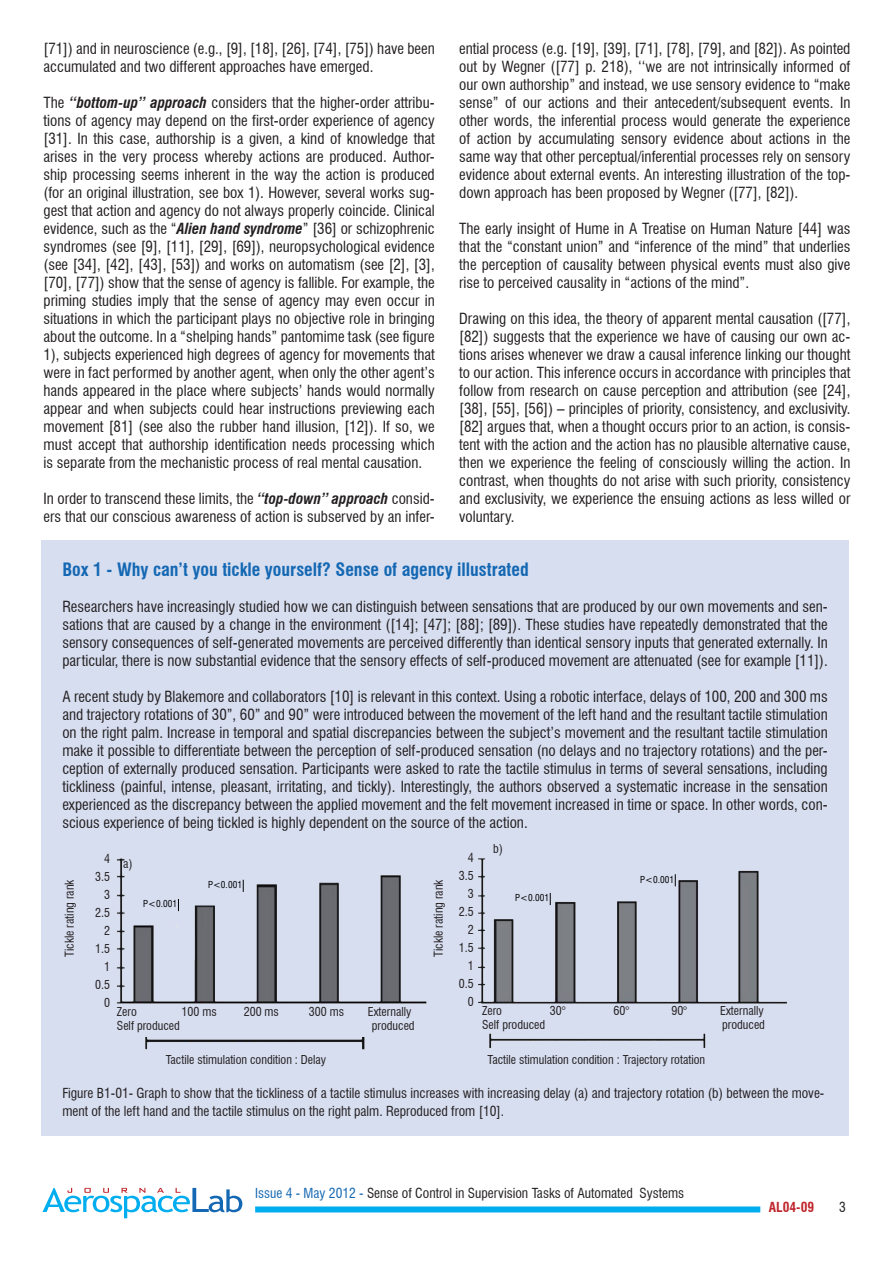
<style>
.page{position:relative;width:893px;height:1263px;background:#fff}
.page>*{position:absolute;margin:0;border:0;box-sizing:border-box;transform-origin:0 0}
.t1{font:700 condensed 18px "Swiss 721 BT";color:#1468b3}
.t2{font:condensed 15px/18px "Swiss 721 BT";color:#231f20;text-align:justify}
.t3{font:condensed 13.5px/18px "Swiss 721 BT";color:#231f20}
.t4{font:700 condensed 13.5px "Swiss 721 BT";color:#c0262d}
.t5{font:condensed 12px/18px "Swiss 721 BT";color:#231f20;text-align:right}
.t6{font:condensed 9.3px "Swiss 721 BT";color:#000}
.s1{font-weight:700;font-style:italic}
.s2{color:#1468b3}
</style>
<div class="page">
<div style="left:255px;top:1206px;width:505px;height:6px;background:#00aeef"></div>
<svg style="left:43px;top:1188px;width:199px;height:30px"></svg>
<div style="left:41px;top:540px;width:808px;height:595px;background:#d7def0"></div>
<img style="left:116px;top:858px;width:671px;height:192px">
<p class="t2" style="left:44px;top:40px;width:393px">[71]) and in neuroscience (e.g., [9], [18], [26], [74], [75]) have been accumulated and two different approaches have emerged.</p>
<p class="t2" style="left:44px;top:94px;width:393px">The <span class="s1">“bottom-up” approach</span> considers that the higher-order attribu&shy;tions of agency may depend on the first-order experience of agency [31]. In this case, authorship is a given, a kind of knowledge that arises in the very process whereby actions are produced. Author&shy;ship processing seems inherent in the way the action is produced (for an original illustration, see box 1). However, several works sug&shy;gest that action and agency do not always properly coincide. Clinical evidence, such as the “<span class="s1">Alien hand syndrome</span>” [36] or schizophrenic syndromes (see [9], [11], [29], [69]), neuropsychological evidence (see [34], [42], [43], [53]) and works on automatism (see [2], [3], [70], [77]) show that the sense of agency is fallible. For example, the priming studies imply that the sense of agency may even occur in situations in which the participant plays no objective role in bringing about the outcome. In a “shelping hands” pantomime task (see figure 1), subjects experienced high degrees of agency for movements that were in fact performed by another agent, when only the other agent’s hands appeared in the place where subjects’ hands would normally appear and when subjects could hear instructions previewing each movement [81] (see also the rubber hand illusion, [12]). If so, we must accept that authorship identification needs processing which is separate from the mechanistic process of real mental causation.</p>
<p class="t2" style="left:44px;top:490px;width:393px">In order to transcend these limits, the <span class="s1">“top-down” approach</span> consid&shy;ers that our conscious awareness of action is subserved by an infer-</p>
<p class="t2" style="left:459px;top:40px;width:393px">ential process (e.g. [19], [39], [71], [78], [79], and [82]). As pointed out by Wegner ([77] p. 218), ‘‘we are not intrinsically informed of our own authorship” and instead, we use sensory evidence to “make sense” of our actions and their antecedent/subsequent events. In other words, the inferential process would generate the experience of action by accumulating sensory evidence about actions in the same way that other perceptual/inferential processes rely on sensory evidence about external events. An interesting illustration of the top&shy;down approach has been proposed by Wegner ([77], [82]).</p>
<p class="t2" style="left:459px;top:220px;width:393px">The early insight of Hume in A Treatise on Human Nature [44] was that the “constant union” and “inference of the mind” that underlies the perception of causality between physical events must also give rise to perceived causality in “actions of the mind”.</p>
<p class="t2" style="left:459px;top:310px;width:393px">Drawing on this idea, the theory of apparent mental causation ([77], [82]) suggests that the experience we have of causing our own ac&shy;tions arises whenever we draw a causal inference linking our thought to our action. This inference occurs in accordance with principles that follow from research on cause perception and attribution (see [24], [38], [55], [56]) – principles of priority, consistency, and exclusivity. [82] argues that, when a thought occurs prior to an action, is consis&shy;tent with the action and the action has no plausible alternative cause, then we experience the feeling of consciously willing the action. In contrast, when thoughts do not arise with such priority, consistency and exclusivity, we experience the ensuing actions as less willed or voluntary.</p>
<p class="t1" style="left:62px;top:559px;width:468px">Box 1 - Why can’t you tickle yourself? Sense of agency illustrated</p>
<p class="t2" style="left:62px;top:598px;width:767px">Researchers have increasingly studied how we can distinguish between sensations that are produced by our own movements and sen&shy;sations that are caused by a change in the environment ([14]; [47]; [88]; [89]). These studies have repeatedly demonstrated that the sensory consequences of self-generated movements are perceived differently than identical sensory inputs that generated externally. In particular, there is now substantial evidence that the sensory effects of self-produced movement are attenuated (see for example [11]).</p>
<p class="t2" style="left:62px;top:688px;width:767px">A recent study by Blakemore and collaborators [10] is relevant in this context. Using a robotic interface, delays of 100, 200 and 300 ms and trajectory rotations of 30”, 60” and 90” were introduced between the movement of the left hand and the resultant tactile stimulation on the right palm. Increase in temporal and spatial discrepancies between the subject’s movement and the resultant tactile stimulation make it possible to differentiate between the perception of self-produced sensation (no delays and no trajectory rotations) and the per&shy;ception of externally produced sensation. Participants were asked to rate the tactile stimulus in terms of several sensations, including tickliness (painful, intense, pleasant, irritating, and tickly). Interestingly, the authors observed a systematic increase in the sensation experienced as the discrepancy between the applied movement and the felt movement increased in time or space. In other words, con&shy;scious experience of being tickled is highly dependent on the source of the action.</p>
<p class="t5" style="left:95px;top:850px;width:16px">4<br>3.5<br>3<br>2.5<br>2<br>1.5<br>1<br>0.5<br>0</p>
<p class="t5" style="left:123px;top:855px;width:11px">a)</p>
<p class="t5" style="left:60px;top:957px;width:79px;rotate:-90deg">Tickle rating rank</p>
<p class="t5" style="left:429px;top:957px;width:79px;rotate:-90deg">Tickle rating rank</p>
<p class="t6" style="left:208px;top:879px;width:35px">P&lt;0.001</p>
<p class="t6" style="left:143px;top:898px;width:35px">P&lt;0.001</p>
<p class="t5" style="left:117px;top:1003px;width:21px">Zero</p>
<p class="t5" style="left:182px;top:1003px;width:37px">100 ms</p>
<p class="t5" style="left:244px;top:1003px;width:37px">200 ms</p>
<p class="t5" style="left:309px;top:1003px;width:37px">300 ms</p>
<p class="t5" style="left:368px;top:1003px;width:45px">Externally</p>
<p class="t5" style="left:117px;top:1016px;width:65px">Self produced</p>
<p class="t5" style="left:372px;top:1016px;width:44px">produced</p>
<p class="t5" style="left:459px;top:848px;width:16px">4<br>3.5<br>3<br>2.5<br>2<br>1.5<br>1<br>0.5<br>0</p>
<p class="t5" style="left:493px;top:839px;width:11px">b)</p>
<p class="t6" style="left:515px;top:892px;width:35px">P&lt;0.001</p>
<p class="t6" style="left:640px;top:874px;width:35px">P&lt;0.001</p>
<p class="t5" style="left:482px;top:1001px;width:21px">Zero</p>
<p class="t5" style="left:550px;top:1001px;width:17px">30°</p>
<p class="t5" style="left:614px;top:1001px;width:17px">60°</p>
<p class="t5" style="left:671px;top:1001px;width:17px">90°</p>
<p class="t5" style="left:720px;top:1001px;width:45px">Externally</p>
<p class="t5" style="left:482px;top:1016px;width:65px">Self produced</p>
<p class="t5" style="left:722px;top:1016px;width:44px">produced</p>
<p class="t5" style="left:166px;top:1051px;width:162px">Tactile stimulation condition : Delay</p>
<p class="t5" style="left:488px;top:1051px;width:219px">Tactile stimulation condition : Trajectory rotation</p>
<p class="t3" style="left:62px;top:1084px;width:763px">Figure B1-01- Graph to show that the tickliness of a tactile stimulus increases with increasing delay (a) and trajectory rotation (b) between the move&shy;ment of the left hand and the tactile stimulus on the right palm. Reproduced from [10].</p>
<p class="t3" style="left:255px;top:1184px;width:430px"><span class="s2">Issue 4 - May 2012 -</span> Sense of Control in Supervision Tasks of Automated Systems</p>
<p class="t4" style="left:769px;top:1199px;width:47px">AL04-09</p>
<p class="t3" style="left:839px;top:1198px;width:8px">3</p>
</div>
